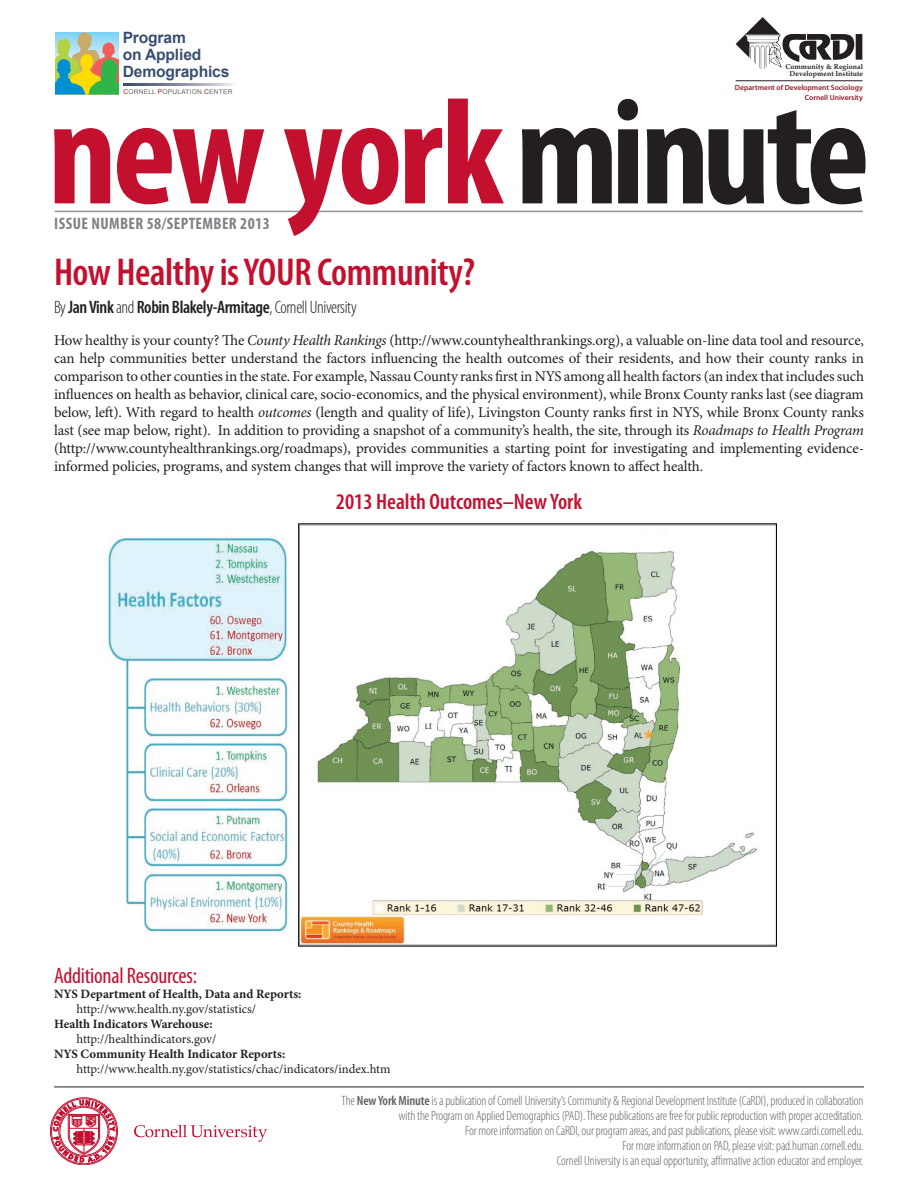
<style>
.page{position:relative;width:918px;height:1188px;background:#fff}
.page>*{position:absolute;margin:0;border:0;box-sizing:border-box;transform-origin:0 0}
.t1{font:700 condensed 151.5px "Myriad Pro";letter-spacing:-.03em;color:#c3102f}
.t2{font:600 condensed 39px "Myriad Pro";letter-spacing:-.01em;color:#c3102f}
.t3{font:600 condensed 22.5px "Myriad Pro";color:#c3102f}
.t4{font:condensed 22.5px "Myriad Pro";letter-spacing:-.01em;color:#c3102f}
.t5{font:600 condensed 18px "Myriad Pro";letter-spacing:-.02em;color:#231f20}
.t6{font:700 condensed 16.65px "Myriad Pro";letter-spacing:.025em;color:#808285}
.t7{font:700 15.6px/16.6px "Arial";letter-spacing:-.01em;color:#394f71}
.t8{font:15px/18px "Minion Pro";letter-spacing:-.01em;color:#231f20;text-align:justify}
.t9{font:300 condensed 13.5px/15px "Myriad Pro";letter-spacing:-.01em;color:#636366;text-align:right}
.t10{font:12.75px "Minion Pro";letter-spacing:-.005em;color:#231f20}
.t11{font:700 12.75px "Minion Pro";color:#231f20}
.t12{font:600 7.5px/10.1px "Myriad Pro";color:#90192b;text-align:right}
.t13{font:700 7.05px/7.1px "Palatino";color:#231f20;text-align:center}
.t14{font:6.6px "Arial";letter-spacing:.035em;color:#67645b}
.s1{color:#991b1e}
.s2{color:#231f20}
.s3{font-weight:300}
.s4{font-style:italic}
.s5{color:#5f5f62}
.s6{font-weight:600;color:#5f5f62}
</style>
<div class="page">
<svg style="left:50px;top:1098px;width:68px;height:67px"></svg>
<svg style="left:134px;top:1125px;width:133px;height:17px"></svg>
<hr style="left:54px;top:1087px;width:810px;height:1px;background:#231f20">
<svg style="left:442px;top:210px;width:30px;height:3px"></svg>
<hr style="left:55px;top:211px;width:808px;height:1px;background:#939598">
<hr style="left:736px;top:81px;width:127px;height:1px;background:#231f20">
<svg style="left:736px;top:17px;width:126px;height:52px"></svg>
<svg style="left:56px;top:32px;width:62px;height:62px;background:#90b87e"></svg>
<svg style="left:123px;top:84px;width:111px;height:1px"></svg>
<img style="left:108px;top:523px;width:669px;height:424px">
<p class="t7" style="left:123px;top:30px;width:108px">Program<br>on Applied<br>Demographics</p>
<p class="t14" style="left:123px;top:88px;width:110px"><span class="s1">C</span>ORNELL <span class="s1">P</span>OPULATION <span class="s1">C</span>ENTER</p>
<p class="t13" style="left:785px;top:63px;width:79px">Community &amp; Regional<br>Development Institute</p>
<p class="t12" style="left:735px;top:82px;width:129px">Department of Development Sociology<br>Cornell University</p>
<h1 class="t1" style="left:48px;top:58px;width:824px">new york<span class="s2">minute</span></h1>
<p class="t6" style="left:54px;top:213px;width:217px">ISSUE NUMBER 58/SEPTEMBER 2013</p>
<h2 class="t2" style="left:54px;top:250px;width:423px">How Healthy is YOUR Community?</h2>
<p class="t5" style="left:54px;top:297px;width:304px"><span class="s3">By</span> Jan Vink <span class="s3">and</span> Robin Blakely-Armitage<span class="s3">, Cornell University</span></p>
<p class="t8" style="left:54px;top:331px;width:812px">How healthy is your county? The <span class="s4">County Health Rankings</span> (http://www.countyhealthrankings.org), a valuable on-line data tool and resource, can help communities better understand the factors influencing the health outcomes of their residents, and how their county ranks in comparison to other counties in the state. For example, Nassau County ranks first in NYS among all health factors (an index that includes such influences on health as behavior, clinical care, socio-economics, and the physical environment), while Bronx County ranks last (see diagram below, left). With regard to health <span class="s4">outcomes</span> (length and quality of life), Livingston County ranks first in NYS, while Bronx County ranks last (see map below, right). In addition to providing a snapshot of a community’s health, the site, through its <span class="s4">Roadmaps to Health Program </span>(http://www.countyhealthrankings.org/roadmaps), provides communities a starting point for investigating and implementing evidence&shy;informed policies, programs, and system changes that will improve the variety of factors known to affect health.</p>
<h3 class="t3" style="left:336px;top:489px;width:248px">2013 Health Outcomes–New York</h3>
<h3 class="t4" style="left:54px;top:963px;width:145px">Additional Resources:</h3>
<p class="t11" style="left:54px;top:986px;width:249px">NYS Department of Health, Data and Reports:</p>
<p class="t10" style="left:77px;top:1001px;width:181px">http://www.health.ny.gov/statistics/</p>
<p class="t11" style="left:54px;top:1016px;width:160px">Health Indicators Warehouse:</p>
<p class="t10" style="left:77px;top:1031px;width:141px">http://healthindicators.gov/</p>
<p class="t11" style="left:54px;top:1046px;width:233px">NYS Community Health Indicator Reports:</p>
<p class="t10" style="left:77px;top:1061px;width:316px">http://www.health.ny.gov/statistics/chac/indicators/index.htm</p>
<p class="t9" style="left:342px;top:1093px;width:523px"><span class="s5">The</span> <span class="s6">New York Minute</span> <span class="s5">is a publication</span> of Cornell University’s Community &amp; Regional Development Institute (CaRDI), produced in collaboration with the Program on Applied Demographics (PAD). These publications are free for public reproduction with proper accreditation.<br>For more information on CaRDI, our program areas, and past publications, please visit: www.cardi.cornell.edu.<br>For more information on PAD, please visit: pad.human.cornell.edu.<br>Cornell University is an equal opportunity, affirmative action educator and employer.</p>
</div>
